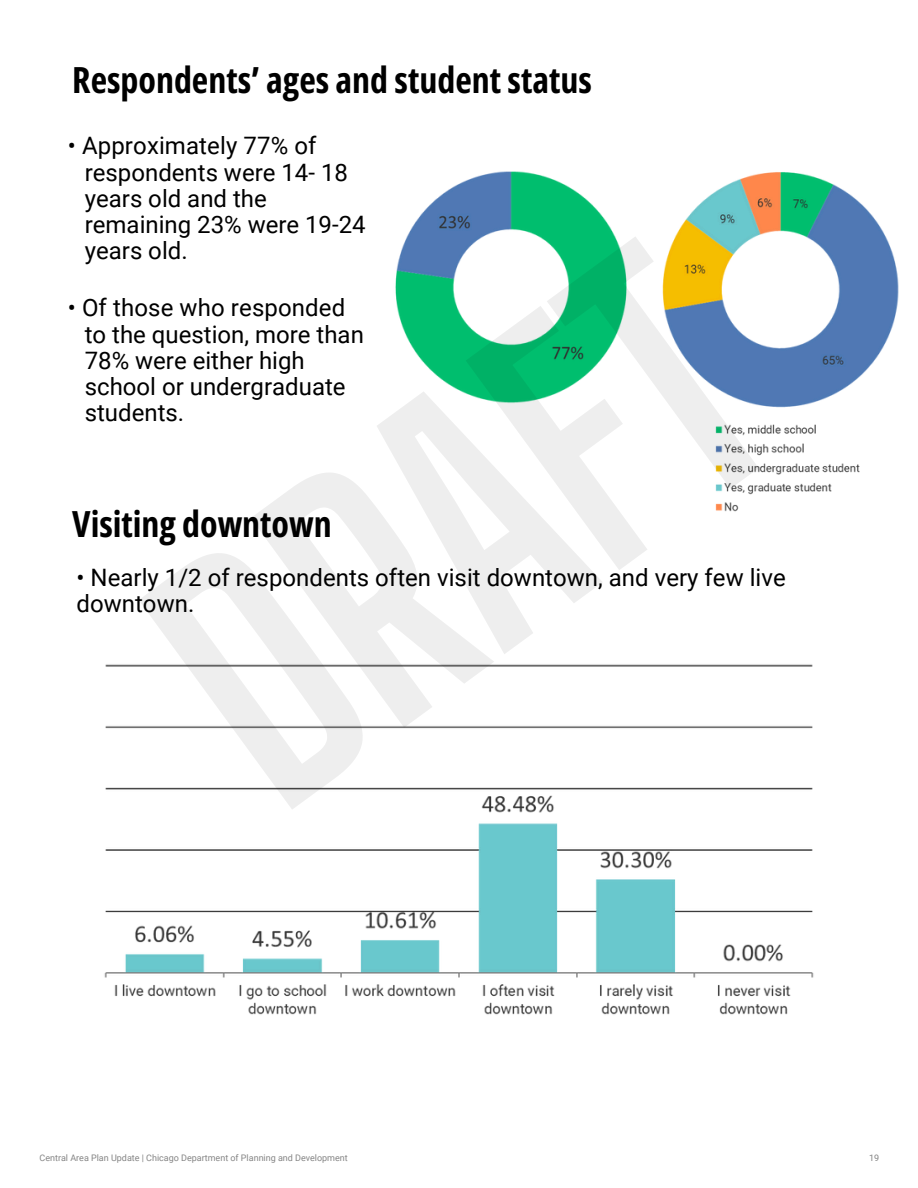
<style>
.page{position:relative;width:918px;height:1188px;background:#fff}
.page>*{position:absolute;margin:0;border:0;box-sizing:border-box;transform-origin:0 0}
.t1{font:700 36px "Open Sans Condensed";color:#000}
.t2{font:24px/25.8px "Roboto";color:#000}
.t3{font:9px "Roboto";color:#858585}
</style>
<div class="page">
<img style="left:395px;top:171px;width:180px;height:232px">
<img style="left:104px;top:664px;width:710px;height:351px">
<img style="left:575px;top:172px;width:324px;height:236px">
<img style="left:715px;top:424px;width:145px;height:88px">
<h2 class="t1" style="left:72px;top:55px;width:521px">Respondents’ ages and student status</h2>
<h3 class="t2" style="left:68px;top:133px;width:250px">• Approximately 77% of</h3>
<p class="t2" style="left:85px;top:160px;width:282px">respondents were 14- 18 years old and the remaining 23% were 19-24 years old.</p>
<p class="t2" style="left:68px;top:295px;width:279px">• Of those who responded</p>
<p class="t2" style="left:85px;top:322px;width:281px">to the question, more than<br>78% were either high school or undergraduate students.</p>
<p class="t1" style="left:72px;top:498px;width:261px">Visiting downtown</p>
<p class="t2" style="left:77px;top:565px;width:711px">• Nearly 1/2 of respondents often visit downtown, and very few live downtown.</p>
<h2 class="t3" style="left:40px;top:1153px;width:310px">Central Area Plan Update | Chicago Department of Planning and Development</h2>
<h3 class="t3" style="left:869px;top:1153px;width:12px">19</h3>
</div>
